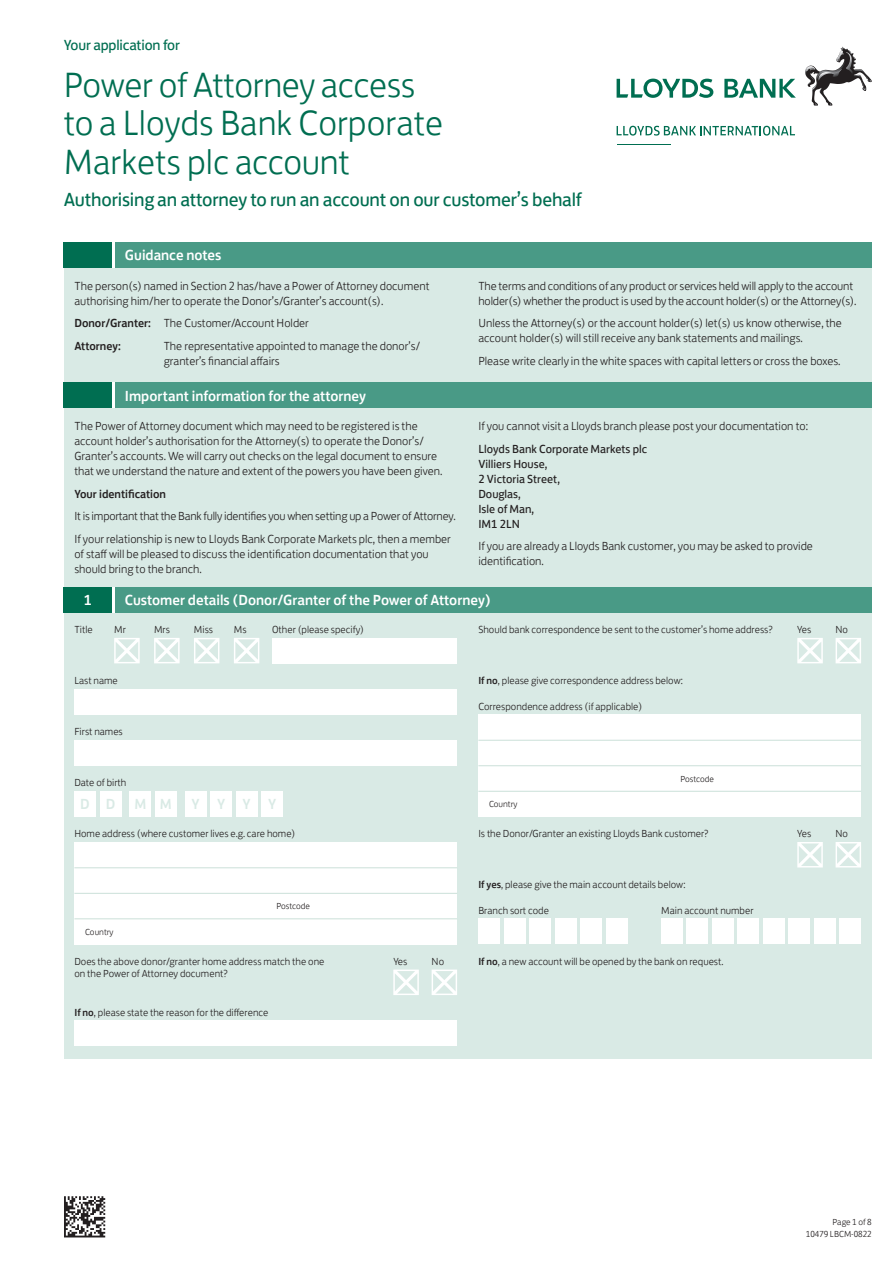
<style>
.page{position:relative;width:893px;height:1263px;background:#fff}
.page>*{position:absolute;margin:0;border:0;box-sizing:border-box;transform-origin:0 0}
.t1{font:300 36px/38.2px "Lloyds Bank Jack";letter-spacing:-.005em;color:#006e51}
.t2{font:19.5px "Lloyds Bank Jack";letter-spacing:-.01em;color:#006e51}
.t3{font:500 15px "Lloyds Bank Jack";color:#fff}
.t4{font:15px "Lloyds Bank Jack";letter-spacing:-.01em;color:#006e51}
.t5{font:500 15px "Lloyds Bank Jack";color:#d9eae5}
.t6{font:300 12px/15px "Lloyds Bank Jack";color:#231f20}
.t7{font:12px/15px "Lloyds Bank Jack";color:#231f20}
.t8{font:500 12px "Lloyds Bank Jack";color:#231f20}
.t9{font:300 10.5px/12.6px "Lloyds Bank Jack";color:#231f20}
.t10{font:300 9px/12px "Lloyds Bank Jack";color:#231f20;text-align:right}
.s1{font-weight:500}
</style>
<div class="page">
<div style="left:64px;top:242px;width:808px;height:817px;background:#d9eae5"></div>
<hr style="left:112px;top:242px;width:3px;height:26px;background:#fff">
<div style="left:115px;top:242px;width:757px;height:26px;background:#499a86"></div>
<div style="left:64px;top:242px;width:48px;height:26px;background:#006e51"></div>
<hr style="left:112px;top:383px;width:3px;height:25px;background:#fff">
<div style="left:115px;top:383px;width:757px;height:25px;background:#499a86"></div>
<div style="left:64px;top:383px;width:48px;height:25px;background:#006e51"></div>
<svg style="left:393px;top:969px;width:26px;height:26px"></svg>
<svg style="left:797px;top:638px;width:26px;height:25px"></svg>
<svg style="left:797px;top:842px;width:26px;height:25px"></svg>
<svg style="left:432px;top:969px;width:25px;height:26px"></svg>
<svg style="left:836px;top:638px;width:25px;height:25px"></svg>
<svg style="left:836px;top:842px;width:25px;height:25px"></svg>
<div style="left:74px;top:689px;width:383px;height:25px;background:#fff"></div>
<div style="left:74px;top:1020px;width:383px;height:26px;background:#fff"></div>
<div style="left:74px;top:740px;width:383px;height:25px;background:#fff"></div>
<div style="left:272px;top:638px;width:185px;height:25px;background:#fff"></div>
<svg style="left:114px;top:638px;width:26px;height:25px"></svg>
<svg style="left:154px;top:638px;width:26px;height:25px"></svg>
<svg style="left:194px;top:638px;width:25px;height:25px"></svg>
<svg style="left:234px;top:638px;width:25px;height:25px"></svg>
<div style="left:74px;top:791px;width:22px;height:25px;background:#fff"></div>
<div style="left:100px;top:791px;width:21px;height:25px;background:#fff"></div>
<div style="left:130px;top:791px;width:21px;height:25px;background:#fff"></div>
<div style="left:155px;top:791px;width:21px;height:25px;background:#fff"></div>
<div style="left:185px;top:791px;width:21px;height:25px;background:#fff"></div>
<div style="left:210px;top:791px;width:22px;height:25px;background:#fff"></div>
<div style="left:236px;top:791px;width:21px;height:25px;background:#fff"></div>
<div style="left:261px;top:791px;width:22px;height:25px;background:#fff"></div>
<div style="left:74px;top:842px;width:383px;height:102px;background:#fff"></div>
<div style="left:478px;top:714px;width:383px;height:102px;background:#fff"></div>
<hr style="left:74px;top:893px;width:383px;height:1px;background:#cbe0d9">
<hr style="left:478px;top:765px;width:383px;height:1px;background:#cbe0d9">
<hr style="left:74px;top:918px;width:383px;height:1px;background:#cbe0d9">
<hr style="left:478px;top:791px;width:383px;height:1px;background:#cbe0d9">
<hr style="left:74px;top:867px;width:383px;height:1px;background:#cbe0d9">
<hr style="left:478px;top:740px;width:383px;height:1px;background:#cbe0d9">
<div style="left:478px;top:918px;width:22px;height:26px;background:#fff"></div>
<div style="left:504px;top:918px;width:21px;height:26px;background:#fff"></div>
<div style="left:529px;top:918px;width:22px;height:26px;background:#fff"></div>
<div style="left:555px;top:918px;width:21px;height:26px;background:#fff"></div>
<div style="left:580px;top:918px;width:22px;height:26px;background:#fff"></div>
<div style="left:606px;top:918px;width:21px;height:26px;background:#fff"></div>
<div style="left:840px;top:918px;width:21px;height:26px;background:#fff"></div>
<div style="left:814px;top:918px;width:22px;height:26px;background:#fff"></div>
<div style="left:789px;top:918px;width:21px;height:26px;background:#fff"></div>
<div style="left:763px;top:918px;width:21px;height:26px;background:#fff"></div>
<div style="left:738px;top:918px;width:21px;height:26px;background:#fff"></div>
<div style="left:712px;top:918px;width:21px;height:26px;background:#fff"></div>
<div style="left:687px;top:918px;width:21px;height:26px;background:#fff"></div>
<div style="left:661px;top:918px;width:21px;height:26px;background:#fff"></div>
<svg style="left:617px;top:79px;width:96px;height:19px"></svg>
<svg style="left:724px;top:79px;width:72px;height:19px"></svg>
<img style="left:805px;top:47px;width:39px;height:40px">
<svg style="left:806px;top:51px;width:47px;height:30px"></svg>
<hr style="left:617px;top:144px;width:53px;height:1px;background:#006e51">
<svg style="left:617px;top:126px;width:178px;height:10px"></svg>
<hr style="left:112px;top:587px;width:3px;height:25px;background:#fff">
<div style="left:115px;top:587px;width:757px;height:25px;background:#499a86"></div>
<div style="left:64px;top:587px;width:48px;height:25px;background:#006e51"></div>
<svg style="left:64px;top:1196px;width:41px;height:41px"></svg>
<p class="t4" style="left:64px;top:32px;width:118px">Your application for</p>
<h1 class="t1" style="left:64px;top:62px;width:381px">Power of Attorney access to a Lloyds Bank Corporate<br>Markets plc account</h1>
<h2 class="t2" style="left:64px;top:184px;width:520px">Authorising an attorney to run an account on our customer’s behalf</h2>
<p class="t3" style="left:125px;top:243px;width:98px">Guidance notes</p>
<p class="t6" style="left:74px;top:277px;width:357px">The person(s) named in Section 2 has/have a Power of Attorney document authorising him/her to operate the Donor’s/Granter’s account(s).</p>
<p class="t6" style="left:74px;top:311px;width:236px;line-height:22.5px"><span class="s1">Donor/Granter:</span> The Customer/Account Holder<br><span class="s1">Attorney:</span></p>
<p class="t6" style="left:164px;top:337px;width:258px">The representative appointed to manage the donor’s/ granter’s financial affairs</p>
<p class="t3" style="left:125px;top:383px;width:243px">Important information for the attorney</p>
<p class="t6" style="left:74px;top:417px;width:370px">The Power of Attorney document which may need to be registered is the account holder’s authorisation for the Attorney(s) to operate the Donor’s/ Granter’s accounts. We will carry out checks on the legal document to ensure that we understand the nature and extent of the powers you have been given.</p>
<p class="t8" style="left:74px;top:484px;width:93px">Your identification</p>
<p class="t6" style="left:74px;top:503px;width:383px;line-height:22.5px">It is important that the Bank fully identifies you when setting up a Power of Attorney.<br>If your relationship is new to Lloyds Bank Corporate Markets plc, then a member</p>
<p class="t6" style="left:74px;top:545px;width:356px">of staff will be pleased to discuss the identification documentation that you should bring to the branch.</p>
<p class="t6" style="left:478px;top:277px;width:380px">The terms and conditions of any product or services held will apply to the account holder(s) whether the product is used by the account holder(s) or the Attorney(s).</p>
<p class="t6" style="left:478px;top:314px;width:365px">Unless the Attorney(s) or the account holder(s) let(s) us know otherwise, the account holder(s) will still receive any bank statements and mailings.</p>
<p class="t6" style="left:478px;top:352px;width:364px">Please write clearly in the white spaces with capital letters or cross the boxes.</p>
<p class="t6" style="left:478px;top:417px;width:331px">If you cannot visit a Lloyds branch please post your documentation to:</p>
<p class="t7" style="left:478px;top:440px;width:170px">Lloyds Bank Corporate Markets plc<br>Villiers House,<br>2 Victoria Street,<br>Douglas,<br>Isle of Man,<br>IM1 2LN</p>
<p class="t6" style="left:478px;top:537px;width:336px">If you are already a Lloyds Bank customer, you may be asked to provide identification.</p>
<p class="t3" style="left:84px;top:587px;width:10px">1</p>
<p class="t3" style="left:125px;top:587px;width:368px">Customer details (Donor/Granter of the Power of Attorney)</p>
<p class="t9" style="left:74px;top:622px;width:20px">Title</p>
<p class="t9" style="left:114px;top:622px;width:13px">Mr</p>
<p class="t9" style="left:154px;top:622px;width:17px">Mrs</p>
<p class="t9" style="left:194px;top:622px;width:21px">Miss</p>
<p class="t9" style="left:234px;top:622px;width:14px">Ms</p>
<p class="t9" style="left:272px;top:622px;width:94px">Other (please specify)</p>
<p class="t9" style="left:478px;top:622px;width:296px">Should bank correspondence be sent to the customer’s home address?</p>
<p class="t9" style="left:74px;top:673px;width:45px">Last name</p>
<p class="t9" style="left:478px;top:673px;width:206px"><span class="s1">If no</span>, please give correspondence address below:</p>
<p class="t9" style="left:478px;top:699px;width:165px">Correspondence address (if applicable)</p>
<p class="t9" style="left:74px;top:724px;width:50px">First names</p>
<p class="t9" style="left:74px;top:775px;width:53px">Date of birth</p>
<p class="t10" style="left:680px;top:772px;width:35px">Postcode</p>
<p class="t5" style="left:80px;top:792px;width:37px">D D</p>
<p class="t5" style="left:134px;top:792px;width:39px">M M</p>
<p class="t5" style="left:191px;top:792px;width:86px">YYYY</p>
<p class="t10" style="left:489px;top:797px;width:30px">Country</p>
<p class="t9" style="left:74px;top:826px;width:223px">Home address (where customer lives e.g. care home)</p>
<p class="t9" style="left:478px;top:826px;width:232px">Is the Donor/Granter an existing Lloyds Bank customer?</p>
<p class="t9" style="left:478px;top:877px;width:209px"><span class="s1">If yes</span>, please give the main account details below:</p>
<p class="t10" style="left:276px;top:899px;width:35px">Postcode</p>
<p class="t9" style="left:478px;top:903px;width:72px">Branch sort code</p>
<p class="t9" style="left:661px;top:903px;width:94px">Main account number</p>
<p class="t10" style="left:85px;top:925px;width:30px">Country</p>
<p class="t9" style="left:74px;top:954px;width:252px">Does the above donor/granter home address match the one on the Power of Attorney document?</p>
<p class="t9" style="left:393px;top:954px;width:16px">Yes</p>
<p class="t9" style="left:432px;top:954px;width:14px">No</p>
<p class="t9" style="left:478px;top:954px;width:247px"><span class="s1">If no</span>, a new account will be opened by the bank on request.</p>
<p class="t9" style="left:74px;top:1005px;width:196px"><span class="s1">If no</span>, please state the reason for the difference</p>
<p class="t9" style="left:797px;top:622px;width:16px">Yes</p>
<p class="t9" style="left:797px;top:826px;width:16px">Yes</p>
<p class="t9" style="left:836px;top:622px;width:14px">No</p>
<p class="t9" style="left:836px;top:826px;width:14px">No</p>
<p class="t10" style="left:806px;top:1215px;width:67px">Page 1 of 8<br>10479 LBCM-0822</p>
</div>
